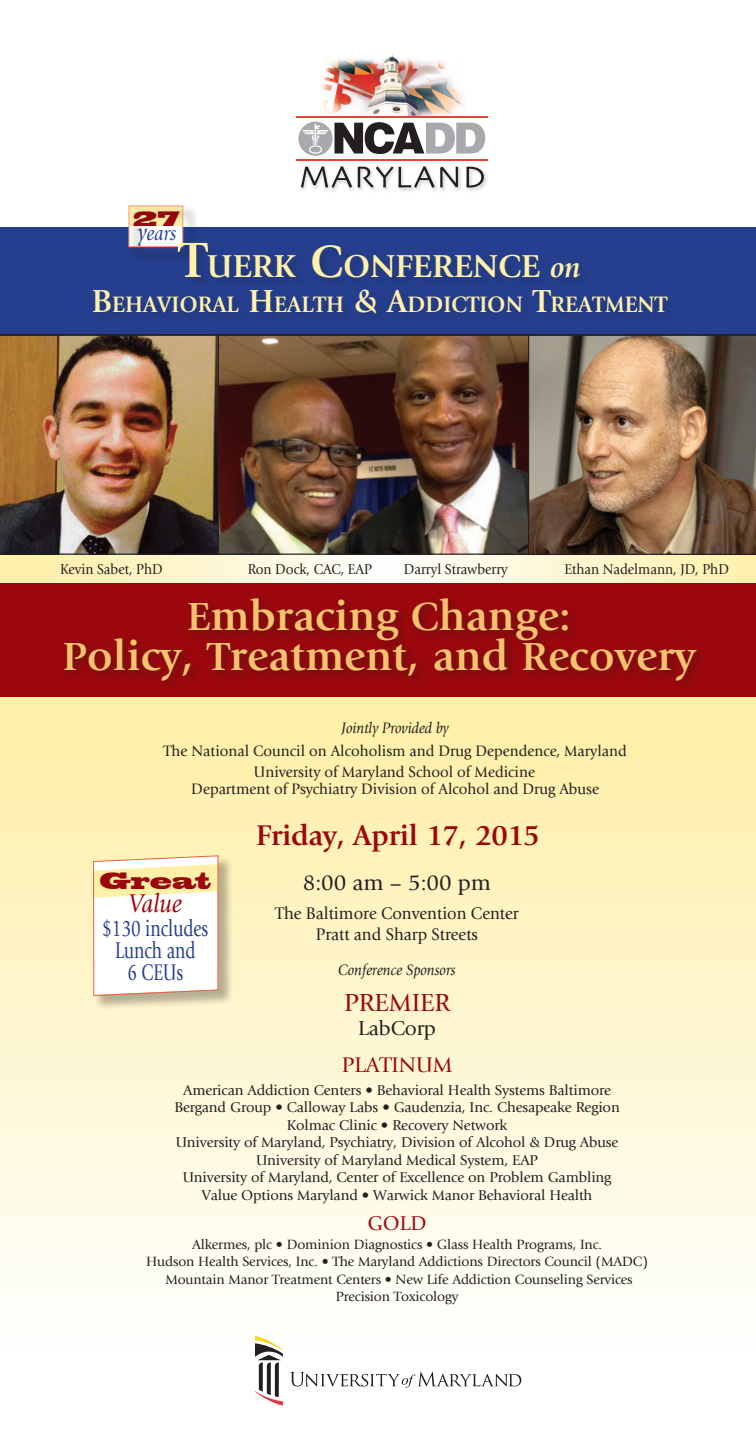
<style>
.page{position:relative;width:756px;height:1449px;background:#fff}
.page>*{position:absolute;margin:0;border:0;box-sizing:border-box;transform-origin:0 0}
.t1{font:700 44.1px/39.4px "Giovanni";color:#f5c26f;text-align:center}
.t2{font:700 33.07px "Giovanni";color:#fff0aa}
.t3{font:700 29.75px "Giovanni";letter-spacing:-.01em;color:#9b070c}
.t4{font:italic 26.78px "Giovanni";color:#9b070c;scale:.9 1}
.t5{font:25.72px "Giovanni";color:#9b070c}
.t6{font:23.62px/22.1px "Giovanni";color:#253f8e;text-align:center;scale:.74 1}
.t7{font:700 23.28px "Giovanni";color:#fff0aa}
.t8{font:22.75px "Giovanni";color:#231f20}
.t9{font:22.05px "Giovanni";color:#9b070c}
.t10{font:22.05px "Blackoak Std";letter-spacing:-.01em;color:#9b070c;scale:.76 1}
.t11{font:italic 21.18px "Giovanni";color:#253f8e;scale:.9 1}
.t12{font:21px "Giovanni";letter-spacing:-.01em;color:#231f20}
.t13{font:20.82px "Giovanni";color:#9b070c}
.t14{font:19.43px "Blackoak Std";color:#9b070c;scale:.9 1}
.t15{font:17.5px/21px "Giovanni";color:#231f20;text-align:center;scale:.95 1}
.t16{font:15.75px/21px "Giovanni";color:#231f20;text-align:center;scale:.96 1}
.t17{font:italic 15.75px "Giovanni";color:#231f20;scale:.92 1}
.t18{font:14.88px/17.5px "Giovanni";letter-spacing:-.01em;color:#231f20;text-align:center}
.t19{font:14.88px "Giovanni";letter-spacing:-.01em;color:#231f20;scale:.92 1}
.t20{font:14px/17.5px "Giovanni";letter-spacing:-.01em;color:#231f20;text-align:center}
.s1{font-size:24.68px}
.s2{font-size:51.45px}
.s3{font-size:47.25px}
.s4{font-style:italic;font-size:29.75px}
.s5{font-size:33.25px}
.s6{font-size:40.95px}
</style>
<div class="page">
<svg style="left:0;top:555px;width:756px;height:28px"></svg>
<div style="left:0;top:697px;width:756px;height:752px;background:linear-gradient(to bottom,#ffefa6,#feffff)"></div>
<div style="left:0;top:227px;width:756px;height:111px;background:#253f8e"></div>
<svg style="left:290px;top:1372px;width:231px;height:16px"></svg>
<svg style="left:255px;top:1336px;width:28px;height:70px"></svg>
<svg style="left:298px;top:122px;width:35px;height:34px"></svg>
<svg style="left:302px;top:122px;width:183px;height:32px"></svg>
<img style="left:322px;top:55px;width:143px;height:61px">
<hr style="left:297px;top:160px;width:191px;height:1px;background:#e34733">
<hr style="left:297px;top:116px;width:191px;height:1px;background:#e34733">
<img style="left:300px;top:166px;width:187px;height:25px">
<svg style="left:301px;top:166px;width:51px;height:22px"></svg>
<svg style="left:358px;top:166px;width:100px;height:22px"></svg>
<svg style="left:466px;top:167px;width:18px;height:21px"></svg>
<img style="left:0;top:336px;width:218px;height:219px">
<img style="left:529px;top:336px;width:227px;height:219px">
<img style="left:220px;top:337px;width:307px;height:216px">
<div style="left:218px;top:335px;width:311px;height:220px;border:1px solid #231f20"></div>
<div style="left:0;top:583px;width:756px;height:114px;background:#9b070c"></div>
<div style="left:60px;top:595px;width:649px;height:97px;background:#231f20;opacity:.25"></div>
<hr style="left:0;top:334px;width:756px;height:2px;background:#231f20">
<div style="left:128px;top:205px;width:71px;height:58px;background:#231f20;opacity:.33"></div>
<div style="left:129px;top:206px;width:54px;height:41px;border:1px solid #f69173"></div>
<div style="left:93px;top:856px;width:141px;height:155px;background:#231f20;opacity:.33"></div>
<svg style="left:93px;top:855px;width:126px;height:141px"></svg>
<div style="left:94px;top:243px;width:584px;height:81px;background:#243e8c"></div>
<p class="t14" style="left:134px;top:206px;width:53px">27</p>
<p class="t11" style="left:138px;top:221px;width:44px"><span class="s1">y</span>ears</p>
<p class="t2" style="left:178px;top:247px;width:404px"><span class="s2">T</span>UERK <span class="s3">C</span>ONFERENCE <span class="s4">on</span></p>
<p class="t7" style="left:92px;top:291px;width:578px"><span class="s5">B</span>EHAVIORAL <span class="s5">H</span>EALTH <span class="s5">&amp; A</span>DDICTION <span class="s5">T</span>REATMENT</p>
<p class="t19" style="left:60px;top:561px;width:113px">Kevin Sabet, PhD</p>
<p class="t19" style="left:248px;top:561px;width:137px">Ron Dock, CAC, EAP</p>
<p class="t19" style="left:404px;top:561px;width:114px">Darryl Strawberry</p>
<p class="t19" style="left:565px;top:561px;width:180px">Ethan Nadelmann, JD, PhD</p>
<p class="t1" style="left:62px;top:596px;width:635px"><span class="s6">E</span>mbracing <span class="s6">C</span>hange:<br><span class="s6">P</span>olicy, <span class="s6">T</span>reatment, and <span class="s6">R</span>ecovery</p>
<p class="t17" style="left:342px;top:719px;width:118px">Jointly Provided by</p>
<p class="t16" style="left:164px;top:740px;width:484px">The National Council on Alcoholism and Drug Dependence, Maryland<br>University of Maryland School of Medicine</p>
<p class="t16" style="left:191px;top:779px;width:426px">Department of Psychiatry Division of Alcohol and Drug Abuse</p>
<p class="t3" style="left:256px;top:818px;width:285px">Friday, April 17, 2015</p>
<p class="t10" style="left:99px;top:866px;width:149px">Great</p>
<p class="t4" style="left:129px;top:889px;width:60px">Value</p>
<p class="t6" style="left:102px;top:917px;width:145px">$130 includes<br>Lunch and<br>6 CEUs</p>
<p class="t8" style="left:303px;top:870px;width:190px">8:00 am – 5:00 pm</p>
<p class="t15" style="left:275px;top:903px;width:258px">The Baltimore Convention Center<br>Pratt and Sharp Streets</p>
<p class="t17" style="left:338px;top:961px;width:129px">Conference Sponsors</p>
<p class="t5" style="left:344px;top:988px;width:108px">PREMIER</p>
<p class="t12" style="left:358px;top:1017px;width:79px">LabCorp</p>
<p class="t9" style="left:342px;top:1053px;width:112px">PLATINUM</p>
<p class="t18" style="left:183px;top:1081px;width:429px">American Addiction Centers • Behavioral Health Systems Baltimore</p>
<p class="t18" style="left:174px;top:1099px;width:447px">Bergand Group • Calloway Labs • Gaudenzia, Inc. Chesapeake Region<br>Kolmac Clinic • Recovery Network<br>University of Maryland, Psychiatry, Division of Alcohol &amp; Drug Abuse</p>
<p class="t18" style="left:183px;top:1151px;width:430px">University of Maryland Medical System, EAP<br>University of Maryland, Center of Excellence on Problem Gambling</p>
<p class="t18" style="left:202px;top:1186px;width:392px">Value Options Maryland • Warwick Manor Behavioral Health</p>
<p class="t13" style="left:367px;top:1211px;width:61px">GOLD</p>
<p class="t20" style="left:146px;top:1235px;width:503px">Alkermes, plc • Dominion Diagnostics • Glass Health Programs, Inc.<br>Hudson Health Services, Inc. • The Maryland Addictions Directors Council (MADC)<br>Mountain Manor Treatment Centers • New Life Addiction Counseling Services</p>
<p class="t20" style="left:336px;top:1288px;width:124px">Precision Toxicology</p>
</div>
